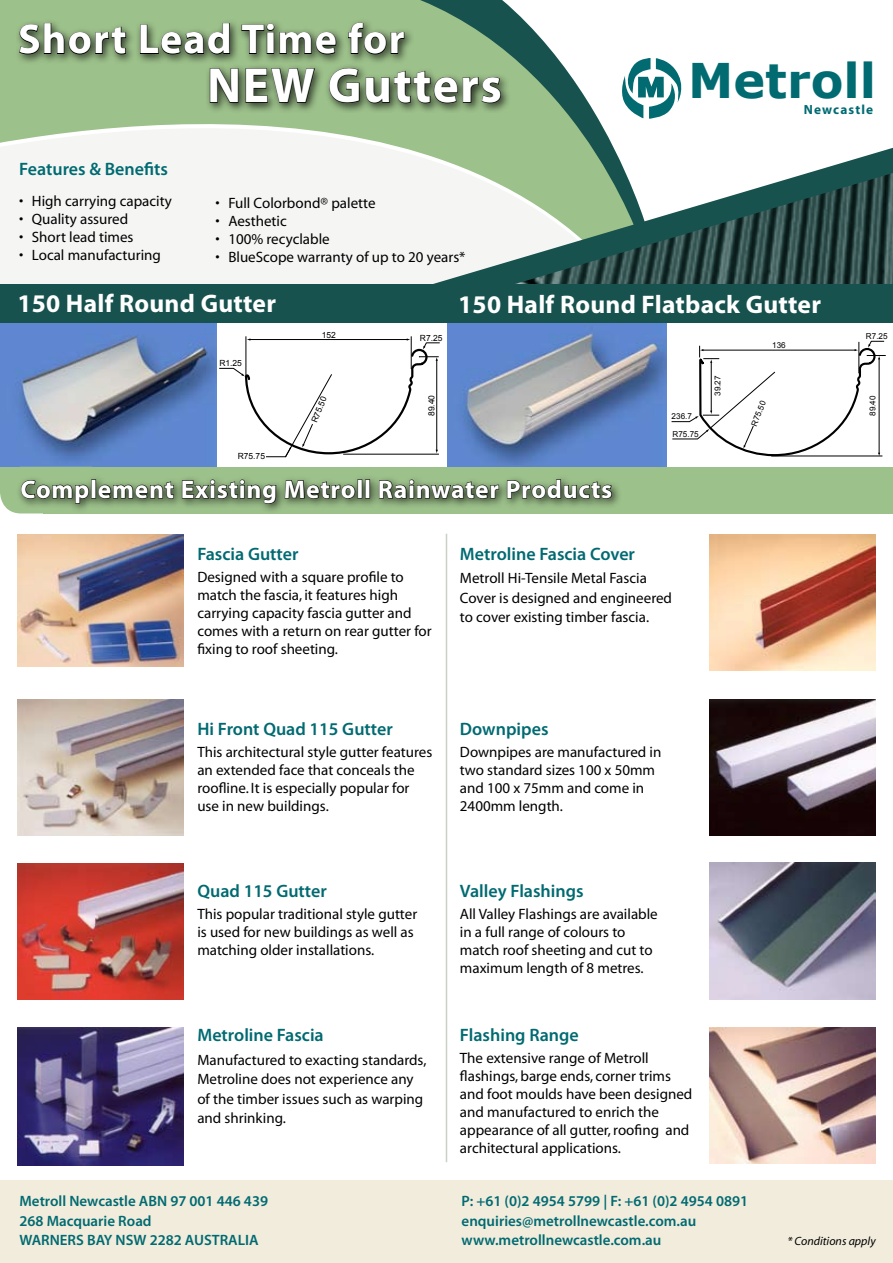
<style>
.page{position:relative;width:893px;height:1263px;background:#fff}
.page>*{position:absolute;margin:0;border:0;box-sizing:border-box;transform-origin:0 0}
.t1{font:700 49.5px "Myriad Pro";letter-spacing:.03em;color:#fff}
.t2{font:700 47.7px "Verdana";color:#016b71}
.t3{font:700 42px "Myriad Pro";letter-spacing:.03em;color:#fff}
.t4{font:700 25.5px "Myriad Pro";letter-spacing:.015em;color:#fff}
.t5{font:600 18px "Myriad Pro";color:#006a71}
.t6{font:15px/18px "Myriad";color:#000}
.t7{font:15px/19.5px "Myriad Pro";color:#000}
.t8{font:600 15px/19.5px "Myriad Pro";color:#006a71}
.t9{font:700 13.2px "Myriad";letter-spacing:.085em;color:#016b71}
.t10{font:italic 12px "Myriad";color:#000}
.t11{font:8.55px "Arial";color:#000}
.t12{font:8.1px "Arial";color:#000}
</style>
<div class="page">
<img style="left:0;top:323px;width:216px;height:144px">
<img style="left:447px;top:323px;width:220px;height:144px">
<svg style="left:672px;top:340px;width:214px;height:117px"></svg>
<svg style="left:671px;top:65px;width:11px;height:44px"></svg>
<svg style="left:642px;top:58px;width:29px;height:61px"></svg>
<svg style="left:0;top:0;width:642px;height:284px;fill:#f5f6f4"></svg>
<svg style="left:415px;top:148px;width:478px;height:136px"></svg>
<div style="left:0;top:1181px;width:893px;height:82px;background:#f2ecdd"></div>
<div style="left:44px;top:467px;width:849px;height:46px;background:#9dc18b"></div>
<div style="left:0;top:467px;width:111px;height:46px;background:#9dc18b;border-radius:21px"></div>
<div style="left:0;top:467px;width:144px;height:20px;background:#9dc18b"></div>
<div style="left:16px;top:474px;width:606px;height:39px;background:#000;opacity:.75"></div>
<svg style="left:21px;top:480px;width:68px;height:24px;background:#5f7554"></svg>
<div style="left:91px;top:479px;width:5px;height:19px;border:1px solid #000"></div>
<svg style="left:98px;top:481px;width:76px;height:18px"></svg>
<svg style="left:182px;top:327px;width:317px;height:180px"></svg>
<svg style="left:507px;top:479px;width:105px;height:20px"></svg>
<div style="left:14px;top:18px;width:496px;height:95px;background:#000;opacity:.75"></div>
<svg style="left:19px;top:23px;width:107px;height:32px;background:#5f7554"></svg>
<svg style="left:140px;top:23px;width:90px;height:32px;background:#607655"></svg>
<svg style="left:241px;top:23px;width:95px;height:32px;background:#617756"></svg>
<svg style="left:348px;top:22px;width:57px;height:33px;background:#627957"></svg>
<svg style="left:210px;top:68px;width:29px;height:35px"></svg>
<svg style="left:245px;top:68px;width:70px;height:35px;background:#4e6045"></svg>
<svg style="left:329px;top:68px;width:172px;height:36px;background:#607655"></svg>
<img style="left:17px;top:1028px;width:167px;height:138px">
<img style="left:709px;top:535px;width:167px;height:135px">
<img style="left:709px;top:699px;width:167px;height:137px">
<img style="left:17px;top:699px;width:167px;height:136px">
<img style="left:17px;top:535px;width:167px;height:131px">
<img style="left:17px;top:863px;width:167px;height:136px">
<img style="left:709px;top:863px;width:167px;height:137px">
<img style="left:709px;top:1028px;width:167px;height:135px">
<hr style="left:446px;top:534px;width:1px;height:628px;background:#cbd0c7">
<div style="left:0;top:284px;width:893px;height:39px;background:#17524e"></div>
<h3 class="t3" style="left:18px;top:12px;width:388px">Short Lead Time for</h3>
<h1 class="t1" style="left:207px;top:53px;width:297px">NEW Gutters</h1>
<h2 class="t2" style="left:688px;top:50px;width:190px">Metroll</h2>
<p class="t9" style="left:804px;top:103px;width:71px">Newcastle</p>
<p class="t5" style="left:19px;top:158px;width:150px">Features &amp; Benefits</p>
<p class="t6" style="left:19px;top:192px;width:154px">• High carrying capacity</p>
<p class="t6" style="left:19px;top:210px;width:111px">• Quality assured</p>
<p class="t6" style="left:19px;top:228px;width:116px">• Short lead times</p>
<p class="t6" style="left:19px;top:246px;width:143px">• Local manufacturing</p>
<h3 class="t4" style="left:17px;top:287px;width:260px">150 Half Round Gutter</h3>
<h3 class="t4" style="left:458px;top:287px;width:364px">150 Half Round Flatback Gutter</h3>
<p class="t6" style="left:216px;top:195px;width:161px">• Full Colorbond® palette</p>
<p class="t6" style="left:216px;top:213px;width:73px">• Aesthetic</p>
<p class="t6" style="left:216px;top:231px;width:116px">• 100% recyclable</p>
<p class="t6" style="left:216px;top:249px;width:251px">• BlueScope warranty of up to 20 years*</p>
<p class="t11" style="left:219px;top:358px;width:24px">R1.25</p>
<p class="t11" style="left:238px;top:451px;width:29px">R75.75</p>
<p class="t11" style="left:322px;top:329px;width:16px">152</p>
<p class="t11" style="left:420px;top:332px;width:24px">R7.25</p>
<p class="t11" style="left:309px;top:420px;width:29px;rotate:-68deg">R75.50</p>
<p class="t11" style="left:426px;top:416px;width:23px;rotate:-90deg">89.40</p>
<h3 class="t4" style="left:21px;top:473px;width:593px">Complement Existing Metroll Rainwater Products</h3>
<p class="t12" style="left:672px;top:411px;width:22px">236.7</p>
<p class="t12" style="left:673px;top:428px;width:28px">R75.75</p>
<p class="t12" style="left:712px;top:396px;width:22px;rotate:-90deg">39.27</p>
<p class="t5" style="left:197px;top:542px;width:103px">Fascia Gutter</p>
<p class="t6" style="left:197px;top:568px;width:236px">Designed with a square profile to match the fascia, it features high carrying capacity fascia gutter and comes with a return on rear gutter for fixing to roof sheeting.</p>
<p class="t5" style="left:460px;top:542px;width:177px">Metroline Fascia Cover</p>
<p class="t7" style="left:460px;top:568px;width:214px">Metroll Hi-Tensile Metal Fascia<br>Cover is designed and engineered to cover existing timber fascia.</p>
<p class="t5" style="left:197px;top:717px;width:197px">Hi Front Quad 115 Gutter</p>
<p class="t6" style="left:197px;top:744px;width:236px">This architectural style gutter features an extended face that conceals the roofline. It is especially popular for use in new buildings.</p>
<p class="t5" style="left:460px;top:717px;width:90px">Downpipes</p>
<p class="t6" style="left:460px;top:744px;width:203px">Downpipes are manufactured in two standard sizes 100 x 50mm and 100 x 75mm and come in<br>2400mm length.</p>
<p class="t5" style="left:197px;top:879px;width:131px">Quad 115 Gutter</p>
<p class="t6" style="left:197px;top:906px;width:221px">This popular traditional style gutter is used for new buildings as well as matching older installations.</p>
<p class="t5" style="left:197px;top:1024px;width:128px">Metroline Fascia</p>
<p class="t7" style="left:197px;top:1050px;width:231px">Manufactured to exacting standards,<br>Metroline does not experience any of the timber issues such as warping and shrinking.</p>
<p class="t5" style="left:460px;top:879px;width:125px">Valley Flashings</p>
<p class="t6" style="left:460px;top:906px;width:199px">All Valley Flashings are available in a full range of colours to match roof sheeting and cut to maximum length of 8 metres.</p>
<p class="t5" style="left:460px;top:1024px;width:120px">Flashing Range</p>
<p class="t6" style="left:460px;top:1050px;width:234px">The extensive range of Metroll flashings, barge ends, corner trims and foot moulds have been designed and manufactured to enrich the appearance of all gutter, roofing and architectural applications.</p>
<p class="t12" style="left:772px;top:340px;width:15px">136</p>
<p class="t12" style="left:749px;top:424px;width:28px;rotate:-68deg">R75.50</p>
<p class="t12" style="left:866px;top:331px;width:23px">R7.25</p>
<p class="t12" style="left:867px;top:416px;width:22px;rotate:-90deg">89.40</p>
<p class="t8" style="left:19px;top:1191px;width:250px">Metroll Newcastle ABN 97 001 446 439<br>268 Macquarie Road<br>WARNERS BAY NSW 2282 AUSTRALIA</p>
<p class="t8" style="left:462px;top:1191px;width:288px">P: +61 (0)2 4954 5799 | F: +61 (0)2 4954 0891 enquiries@metrollnewcastle.com.au www.metrollnewcastle.com.au</p>
<p class="t10" style="left:787px;top:1235px;width:90px">* Conditions apply</p>
</div>
